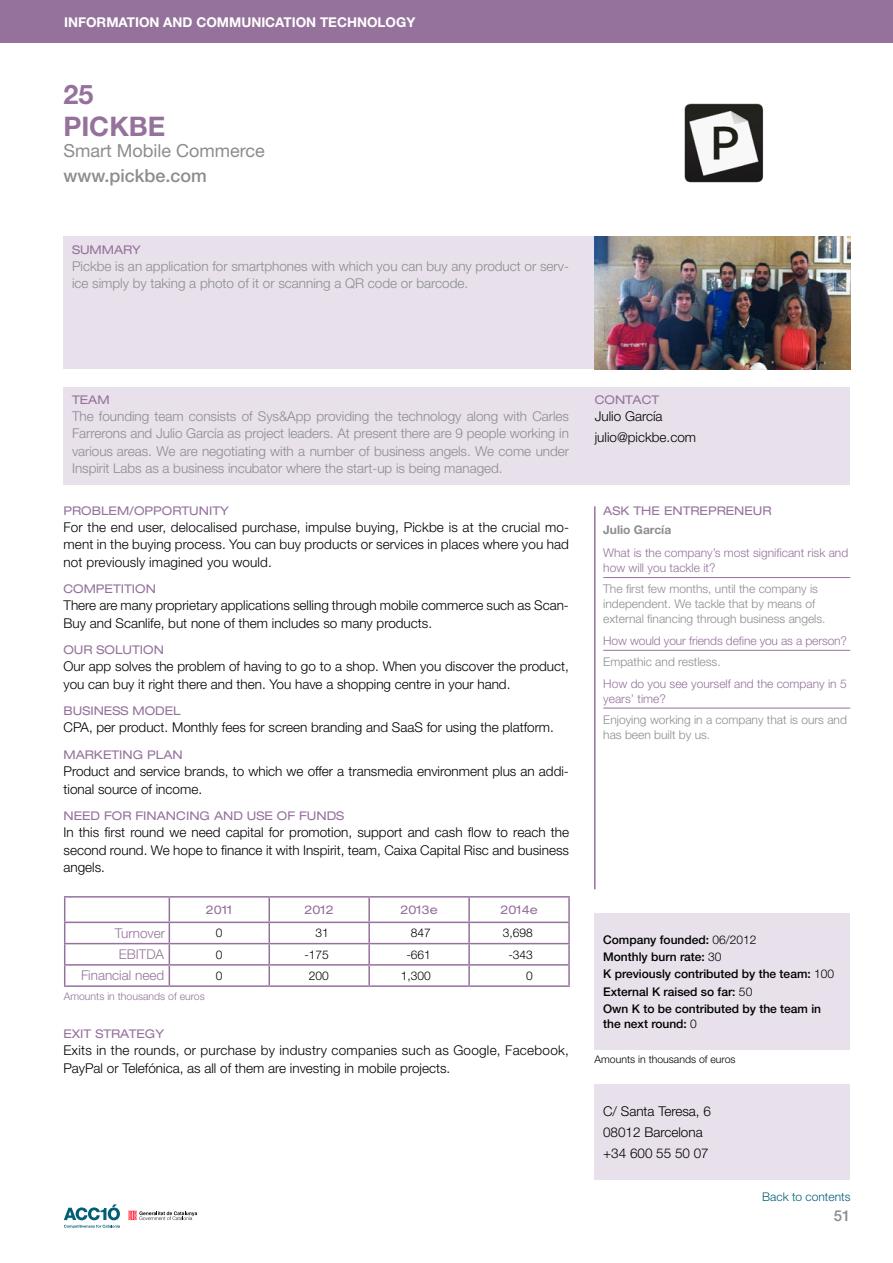
<style>
.page{position:relative;width:893px;height:1263px;background:#fff}
.page>*{position:absolute;margin:0;border:0;box-sizing:border-box;transform-origin:0 0}
.t1{font:700 27px/31.3px "Helvetica Neue LT Std";color:#95729c}
.t2{font:18px "Helvetica Neue LT Std";color:#8b8d8f}
.t3{font:500 18px "Helvetica Neue LT Std";color:#8b8d8f}
.t4{font:500 15px "Helvetica Neue LT Std";color:#8b8d8f}
.t5{font:300 13.5px/17.2px "Helvetica Neue LT Std";color:#000}
.t6{font:300 13.5px/17.2px "Helvetica Neue LT Std";color:#8b8d8f}
.t7{font:300 13.5px/17.2px "Helvetica Neue LT Std";letter-spacing:.02em;color:#000}
.t8{font:700 13.5px "Helvetica Neue LT Std";color:#fff}
.t9{font:300 13.5px "Helvetica Neue LT Std";color:#95729c}
.t10{font:300 12px/15px "Helvetica Neue LT Std";color:#8b8d8f}
.t11{font:expanded 12px "Helvetica Neue LT Std";color:#95729c}
.t12{font:300 12px/15px "Helvetica Neue LT Std";color:#95729c}
.t13{font:500 12px/17.4px "Helvetica Neue LT Std";color:#000}
.t14{font:300 12px "Helvetica Neue LT Std";color:#000}
.t15{font:300 12px "Helvetica Neue LT Std";color:#005f75}
.t16{font:700 12px "Helvetica Neue LT Std";color:#8b8d8f}
.t17{font:300 10.5px "Helvetica Neue LT Std";color:#95729c}
.t18{font:300 10.5px "Helvetica Neue LT Std";color:#000}
.s1{font-weight:300}
</style>
<div class="page">
<div style="left:0;top:0;width:893px;height:43px;background:#95729c"></div>
<svg style="left:128px;top:1210px;width:69px;height:10px"></svg>
<svg style="left:64px;top:1204px;width:56px;height:24px"></svg>
<div style="left:64px;top:236px;width:786px;height:133px;background:#e8e0ea"></div>
<img style="left:595px;top:236px;width:255px;height:133px">
<img style="left:684px;top:103px;width:80px;height:80px">
<div style="left:64px;top:387px;width:786px;height:98px;background:#e8e0ea"></div>
<div style="left:595px;top:1084px;width:255px;height:96px;background:#e8e0ea"></div>
<hr style="left:603px;top:577px;width:247px;height:1px;background:#95729c">
<hr style="left:603px;top:650px;width:247px;height:1px;background:#95729c">
<hr style="left:603px;top:708px;width:247px;height:1px;background:#95729c">
<hr style="left:594px;top:506px;width:2px;height:383px;background:#95729c">
<hr style="left:64px;top:896px;width:105px;height:1px;background:#95729c">
<hr style="left:169px;top:896px;width:100px;height:1px;background:#95729c">
<hr style="left:269px;top:896px;width:100px;height:1px;background:#95729c">
<hr style="left:369px;top:896px;width:100px;height:1px;background:#95729c">
<hr style="left:368px;top:897px;width:2px;height:24px;background:#95729c">
<hr style="left:469px;top:896px;width:101px;height:1px;background:#95729c">
<hr style="left:468px;top:897px;width:2px;height:24px;background:#95729c">
<hr style="left:568px;top:897px;width:2px;height:24px;background:#95729c">
<hr style="left:64px;top:921px;width:105px;height:2px;background:#95729c">
<hr style="left:169px;top:921px;width:100px;height:2px;background:#95729c">
<hr style="left:269px;top:921px;width:100px;height:2px;background:#95729c">
<hr style="left:369px;top:921px;width:100px;height:2px;background:#95729c">
<hr style="left:368px;top:923px;width:2px;height:20px;background:#95729c">
<hr style="left:469px;top:921px;width:101px;height:2px;background:#95729c">
<hr style="left:468px;top:923px;width:2px;height:20px;background:#95729c">
<hr style="left:568px;top:923px;width:2px;height:20px;background:#95729c">
<hr style="left:64px;top:943px;width:105px;height:1px;background:#95729c">
<hr style="left:169px;top:943px;width:100px;height:1px;background:#95729c">
<hr style="left:269px;top:943px;width:100px;height:1px;background:#95729c">
<hr style="left:369px;top:943px;width:100px;height:1px;background:#95729c">
<hr style="left:368px;top:944px;width:2px;height:20px;background:#95729c">
<hr style="left:469px;top:943px;width:101px;height:1px;background:#95729c">
<hr style="left:468px;top:944px;width:2px;height:20px;background:#95729c">
<hr style="left:568px;top:944px;width:2px;height:20px;background:#95729c">
<hr style="left:64px;top:964px;width:105px;height:2px;background:#95729c">
<svg style="left:64px;top:897px;width:1px;height:88px"></svg>
<hr style="left:169px;top:964px;width:100px;height:2px;background:#95729c">
<svg style="left:169px;top:897px;width:1px;height:88px"></svg>
<hr style="left:269px;top:964px;width:100px;height:2px;background:#95729c">
<svg style="left:269px;top:897px;width:1px;height:88px"></svg>
<hr style="left:369px;top:964px;width:100px;height:2px;background:#95729c">
<svg style="left:368px;top:966px;width:2px;height:19px"></svg>
<hr style="left:469px;top:964px;width:101px;height:2px;background:#95729c">
<svg style="left:468px;top:966px;width:2px;height:19px"></svg>
<svg style="left:568px;top:966px;width:2px;height:19px"></svg>
<hr style="left:64px;top:985px;width:105px;height:2px;background:#95729c">
<hr style="left:169px;top:985px;width:100px;height:2px;background:#95729c">
<hr style="left:269px;top:985px;width:100px;height:2px;background:#95729c">
<hr style="left:369px;top:985px;width:100px;height:2px;background:#95729c">
<hr style="left:469px;top:985px;width:101px;height:2px;background:#95729c">
<div style="left:595px;top:913px;width:255px;height:136px;background:#e8e0ea"></div>
<p class="t8" style="left:64px;top:13px;width:10px">INFORMATION</p>
<p class="t8" style="left:163px;top:13px;width:11px">AND</p>
<p class="t8" style="left:196px;top:13px;width:11px">COMMUNICATION</p>
<p class="t8" style="left:320px;top:13px;width:11px">TECHNOLOGY</p>
<h1 class="t1" style="left:63px;top:78px;width:36px">25<br>PICKBE</h1>
<h2 class="t2" style="left:63px;top:140px;width:203px">Smart Mobile Commerce</h2>
<h2 class="t3" style="left:63px;top:165px;width:145px">www.pickbe.com</h2>
<p class="t11" style="left:72px;top:242px;width:70px">SUMMARY</p>
<p class="t6" style="left:72px;top:257px;width:498px">Pickbe is an application for smartphones with which you can buy any product or serv&shy;ice simply by taking a photo of it or scanning a QR code or barcode.</p>
<p class="t11" style="left:72px;top:392px;width:39px">TEAM</p>
<p class="t6" style="left:72px;top:407px;width:499px;text-align:justify">The founding team consists of Sys&amp;App providing the technology along with Carles Farrerons and Julio García as project leaders. At present there are 9 people working in various areas. We are negotiating with a number of business angels. We come under Inspirit Labs as a business incubator where the start-up is being managed.</p>
<p class="t11" style="left:64px;top:503px;width:167px">PROBLEM/OPPORTUNITY</p>
<p class="t5" style="left:64px;top:518px;width:507px;text-align:justify">For the end user, delocalised purchase, impulse buying, Pickbe is at the crucial mo&shy;ment in the buying process. You can buy products or services in places where you had not previously imagined you would.</p>
<p class="t11" style="left:64px;top:582px;width:94px">COMPETITION</p>
<p class="t5" style="left:64px;top:597px;width:507px">There are many proprietary applications selling through mobile commerce such as Scan-<br>Buy and Scanlife, but none of them includes so many products.</p>
<p class="t11" style="left:64px;top:643px;width:102px">OUR SOLUTION</p>
<p class="t5" style="left:64px;top:658px;width:507px">Our app solves the problem of having to go to a shop. When you discover the product, you can buy it right there and then. You have a shopping centre in your hand.</p>
<p class="t11" style="left:64px;top:704px;width:119px">BUSINESS MODEL</p>
<p class="t5" style="left:64px;top:719px;width:492px">CPA, per product. Monthly fees for screen branding and SaaS for using the platform.</p>
<p class="t11" style="left:64px;top:747px;width:121px">MARKETING PLAN</p>
<p class="t5" style="left:64px;top:762px;width:507px">Product and service brands, to which we offer a transmedia environment plus an addi&shy;tional source of income.</p>
<p class="t11" style="left:64px;top:808px;width:282px">NEED FOR FINANCING AND USE OF FUNDS</p>
<p class="t5" style="left:64px;top:823px;width:507px;text-align:justify">In this first round we need capital for promotion, support and cash flow to reach the second round. We hope to finance it with Inspirit, team, Caixa Capital Risc and business angels.</p>
<p class="t11" style="left:206px;top:902px;width:28px">2011</p>
<p class="t11" style="left:305px;top:902px;width:31px">2012</p>
<p class="t11" style="left:400px;top:902px;width:39px">2013E</p>
<p class="t11" style="left:500px;top:902px;width:39px">2014E</p>
<p class="t9" style="left:115px;top:925px;width:52px">Turnover</p>
<p class="t14" style="left:216px;top:926px;width:8px">0</p>
<p class="t14" style="left:315px;top:926px;width:15px">31</p>
<p class="t14" style="left:411px;top:926px;width:22px">847</p>
<p class="t14" style="left:503px;top:926px;width:32px">3,698</p>
<p class="t9" style="left:119px;top:946px;width:47px">EBITDA</p>
<p class="t14" style="left:216px;top:947px;width:8px">0</p>
<p class="t14" style="left:304px;top:947px;width:26px">-175</p>
<p class="t14" style="left:406px;top:947px;width:26px">-661</p>
<p class="t14" style="left:508px;top:947px;width:26px">-343</p>
<p class="t9" style="left:81px;top:967px;width:85px">Financial need</p>
<p class="t14" style="left:216px;top:968px;width:8px">0</p>
<p class="t14" style="left:309px;top:968px;width:22px">200</p>
<p class="t14" style="left:401px;top:968px;width:32px">1,300</p>
<p class="t14" style="left:526px;top:968px;width:8px">0</p>
<p class="t17" style="left:64px;top:989px;width:142px">Amounts in thousands of euros</p>
<p class="t11" style="left:63px;top:1027px;width:102px">EXIT STRATEGY</p>
<p class="t7" style="left:63px;top:1042px;width:507px">Exits in the rounds, or purchase by industry companies such as Google, Facebook,<br>PayPal or Telefónica, as all of them are investing in mobile projects.</p>
<p class="t11" style="left:595px;top:392px;width:11px">CONTACT</p>
<p class="t5" style="left:595px;top:406px;width:103px;line-height:20.7px">Julio García julio@pickbe.com</p>
<p class="t11" style="left:603px;top:503px;width:71px">ASK THE ENTREPRENEUR</p>
<p class="t16" style="left:603px;top:522px;width:69px">JULIO GARCÍA</p>
<p class="t12" style="left:603px;top:545px;width:246px">What is the company’s most significant risk and how will you tackle it?</p>
<p class="t10" style="left:603px;top:581px;width:224px">The first few months, until the company is independent. We tackle that by means of external financing through business angels.</p>
<p class="t12" style="left:603px;top:633px;width:245px">How would your friends define you as a person?</p>
<p class="t10" style="left:603px;top:654px;width:119px">Empathic and restless.</p>
<p class="t12" style="left:603px;top:675px;width:245px">How do you see yourself and the company in 5 years’ time?</p>
<p class="t10" style="left:603px;top:712px;width:245px">Enjoying working in a company that is ours and has been built by us.</p>
<p class="t13" style="left:603px;top:930px;width:232px">Company founded: <span class="s1">06/2012<br></span>Monthly burn rate: <span class="s1">30<br></span>K previously contributed by the team: <span class="s1">100<br></span>External K raised so far: <span class="s1">50<br></span>Own K to be contributed by the team in</p>
<p class="t13" style="left:603px;top:1015px;width:95px">the next round: <span class="s1">0</span></p>
<p class="t18" style="left:595px;top:1053px;width:142px">Amounts in thousands of euros</p>
<p class="t5" style="left:603px;top:1100px;width:109px;line-height:21px">C/ Santa Teresa, 6<br>08012 Barcelona +34 600 55 50 07</p>
<p class="t15" style="left:762px;top:1190px;width:90px">Back to contents</p>
<p class="t4" style="left:834px;top:1206px;width:18px">51</p>
</div>
